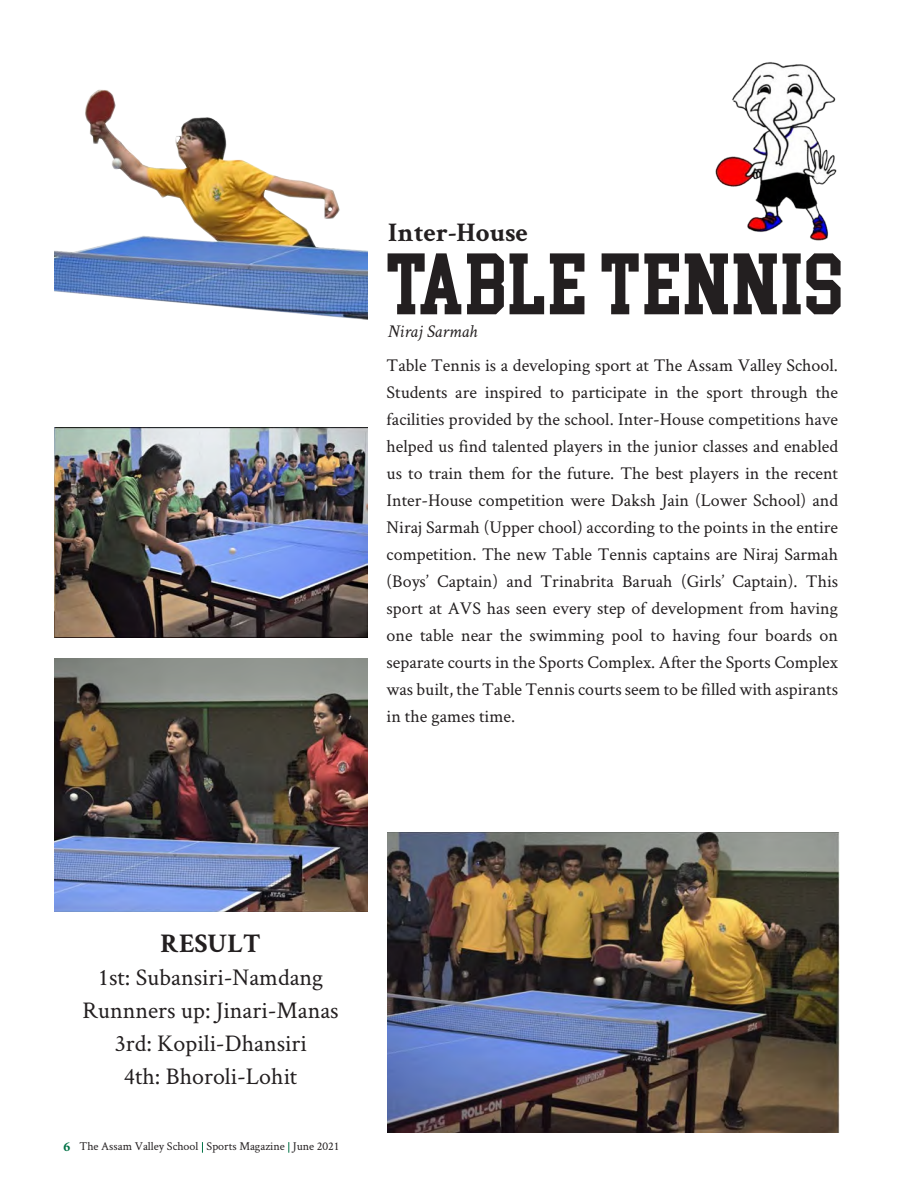
<style>
.page{position:relative;width:918px;height:1188px;background:#fff}
.page>*{position:absolute;margin:0;border:0;box-sizing:border-box;transform-origin:0 0}
.head{font:78px "College Block";color:#231f20}
.bodyy{font:700 27px "Crimson Text";color:#231f20}
.bodyy-2{font:24px "Crimson Text";color:#231f20}
.bodyy-3{font:18px/27px "Crimson Text";color:#231f20;text-align:justify}
.t1{font:italic 18px "Crimson Text";color:#231f20}
.t2{font:12px "Crimson Text";color:#231f20}
.s1{font-family:"Minion Pro";font-weight:700;font-size:13.5px;color:#007246}
</style>
<div class="page">
<img style="left:54px;top:89px;width:313px;height:231px">
<img style="left:54px;top:428px;width:313px;height:209px">
<img style="left:54px;top:659px;width:313px;height:253px">
<img style="left:388px;top:833px;width:451px;height:300px">
<img style="left:715px;top:62px;width:122px;height:179px">
<p class="bodyy" style="left:388px;top:216px;width:141px">Inter-House</p>
<p class="head" style="left:388px;top:232px;width:460px">TABLE TENNIS</p>
<p class="t1" style="left:388px;top:321px;width:91px">Niraj Sarmah</p>
<p class="bodyy-3" style="left:387px;top:351px;width:453px">Table Tennis is a developing sport at The Assam Valley School.<br>Students are inspired to participate in the sport through the facilities provided by the school. Inter-House competitions have helped us find talented players in the junior classes and enabled us to train them for the future. The best players in the recent Inter-House competition were Daksh Jain (Lower School) and Niraj Sarmah (Upper chool) according to the points in the entire competition. The new Table Tennis captains are Niraj Sarmah (Boys’ Captain) and Trinabrita Baruah (Girls’ Captain). This sport at AVS has seen every step of development from having one table near the swimming pool to having four boards on separate courts in the Sports Complex. After the Sports Complex was built, the Table Tennis courts seem to be filled with aspirants in the games time.</p>
<p class="bodyy" style="left:160px;top:927px;width:102px">RESULT</p>
<p class="bodyy-2" style="left:98px;top:961px;width:227px">1st: Subansiri-Namdang</p>
<p class="bodyy-2" style="left:82px;top:994px;width:258px">Runnners up: Jinari-Manas</p>
<p class="bodyy-2" style="left:114px;top:1027px;width:194px">3rd: Kopili-Dhansiri</p>
<p class="bodyy-2" style="left:124px;top:1060px;width:175px">4th: Bhoroli-Lohit</p>
<p class="t2" style="left:63px;top:1138px;width:278px"><span class="s1">6</span> The Assam Valley School Sports Magazine June 2021</p>
</div>
